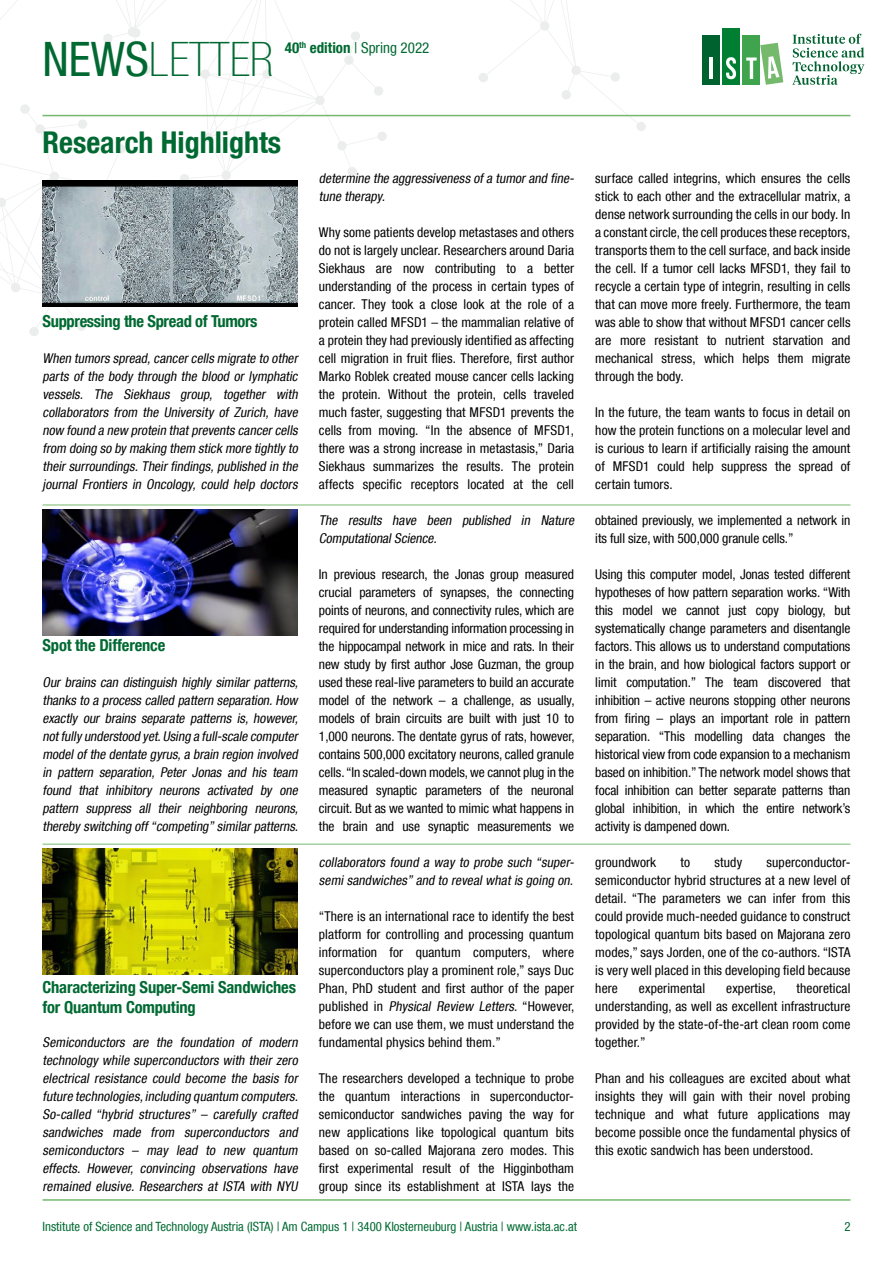
<style>
.page{position:relative;width:893px;height:1263px;background:#fff}
.page>*{position:absolute;margin:0;border:0;box-sizing:border-box;transform-origin:0 0}
.t1{font:100 condensed 47.4px "Helvetica Neue LT Com";color:#006932}
.t2{font:700 condensed 30px "Helvetica Neue LT Com";color:#006932}
.t3{font:700 condensed 16.5px/19.8px "Helvetica Neue LT Com";letter-spacing:-.01em;color:#006932}
.t4{font:condensed 15px "Helvetica Neue LT Com";color:#006932}
.t5{font:condensed 13.5px/18px "Helvetica Neue LT Com";letter-spacing:.01em;color:#000;text-align:justify}
.t6{font:italic condensed 13.5px/18px "Helvetica Neue LT Com";color:#000;text-align:justify}
.t7{font:condensed 12.75px "Helvetica Neue LT Com";color:#006932}
.s1{font-weight:400}
.s2{font-weight:700}
.s3{font-style:italic}
</style>
<div class="page">
<svg style="left:0;top:218px;width:86px;height:118px"></svg>
<svg style="left:0;top:0;width:835px;height:218px"></svg>
<hr style="left:43px;top:115px;width:807px;height:1px;background:#75b96c">
<hr style="left:43px;top:1199px;width:807px;height:2px;background:#75b96c">
<div style="left:702px;top:35px;width:17px;height:50px;background:#00622f"></div>
<hr style="left:709px;top:57px;width:3px;height:22px;background:#fff">
<div style="left:722px;top:28px;width:18px;height:57px;background:#007f33"></div>
<svg style="left:726px;top:57px;width:10px;height:22px"></svg>
<div style="left:743px;top:35px;width:17px;height:50px;background:#40a34d"></div>
<svg style="left:746px;top:43px;width:37px;height:42px"></svg>
<svg style="left:792px;top:34px;width:72px;height:51px"></svg>
<img style="left:43px;top:510px;width:255px;height:126px">
<hr style="left:43px;top:505px;width:807px;height:1px;background:#75b96c">
<hr style="left:43px;top:844px;width:807px;height:1px;background:#75b96c">
<img style="left:43px;top:181px;width:255px;height:126px">
<img style="left:43px;top:849px;width:255px;height:126px">
<h1 class="t1" style="left:43px;top:33px;width:233px"><span class="s1">NEWS</span>LETTER</h1>
<p class="t4" style="left:285px;top:39px;width:146px"><span class="s2">40</span><sup>th</sup> <span class="s2">edition</span> | Spring 2022</p>
<h2 class="t2" style="left:43px;top:125px;width:240px">Research Highlights</h2>
<p class="t3" style="left:43px;top:311px;width:217px">Suppressing the Spread of Tumors</p>
<p class="t6" style="left:43px;top:349px;width:259px">When tumors spread,cancercells migrate to other parts of the body through the blood or lymphatic vessels. The Siekhaus group, together with collaborators from the University of Zurich, have now found a new protein thatprevents cancercells from doing so by making them stick more tightly to theirsurroundings.Theirfindings,published in the journal Frontiers in Oncology, could help doctors</p>
<p class="t3" style="left:43px;top:635px;width:124px">Spot the Difference</p>
<p class="t6" style="left:43px;top:673px;width:260px">Our brains can distinguish highly similar patterns, thanks to a process called pattern separation.How exactly our brains separate patterns is, however, notfully understood yet.Using a full-scale computer modelofthe dentate gyrus,a brain region involved in pattern separation, Peter Jonas and his team found that inhibitory neurons activated by one pattern suppress all their neighboring neurons, thereby switching off“competing”similarpatterns.</p>
<p class="t3" style="left:43px;top:977px;width:255px">Characterizing Super-Semi Sandwiches for Quantum Computing</p>
<p class="t6" style="left:43px;top:1033px;width:260px">Semiconductors are the foundation of modern technology while superconductors with their zero electrical resistance could become the basis for future technologies,including quantum computers.<br>So-called “hybrid structures” – carefully crafted sandwiches made from superconductors and semiconductors – may lead to new quantum effects. However, convincing observations have remained elusive. Researchers at ISTA with NYU</p>
<p class="t6" style="left:319px;top:169px;width:259px">determine the aggressiveness ofa tumorand fine&shy;tune therapy.</p>
<p class="t5" style="left:319px;top:223px;width:257px">Why some patients develop metastases and others do not is largely unclear. Researchers around Daria Siekhaus are now contributing to a better understanding of the process in certain types of cancer. They took a close look at the role of a protein called MFSD1 – the mammalian relative of a protein they had previously identified as affecting cell migration in fruit flies. Therefore, first author Marko Roblek created mouse cancer cells lacking the protein. Without the protein, cells traveled much faster, suggesting that MFSD1 prevents the cells from moving. “In the absence of MFSD1, there was a strong increase in metastasis,” Daria Siekhaus summarizes the results. The protein affects specific receptors located at the cell</p>
<p class="t6" style="left:319px;top:511px;width:259px">The results have been published in Nature<br>ComputationalScience.</p>
<p class="t5" style="left:319px;top:565px;width:257px">In previous research, the Jonas group measured crucial parameters of synapses, the connecting points of neurons, and connectivity rules, which are required for understanding information processing in the hippocampal network in mice and rats. In their new study by first author Jose Guzman, the group used these real-live parameters to build an accurate model of the network – a challenge, as usually, models of brain circuits are built with just 10 to 1,000 neurons. The dentate gyrus of rats, however, contains 500,000 excitatory neurons, called granule cells. “In scaled-down models, we cannot plug in the measured synaptic parameters of the neuronal circuit. But as we wanted to mimic what happens in the brain and use synaptic measurements we</p>
<p class="t6" style="left:319px;top:853px;width:259px">collaborators found a way to probe such “super&shy;semisandwiches”and to revealwhatis going on.</p>
<p class="t5" style="left:319px;top:907px;width:257px">“There is an international race to identify the best platform for controlling and processing quantum information for quantum computers, where superconductors play a prominent role,” says Duc Phan, PhD student and first author of the paper p u b l i s h e d i n <span class="s3">Physical Review Letters</span>. “ H o w e v e r, before we can use them, we must understand the fundamental physics behind them.”</p>
<p class="t5" style="left:319px;top:1069px;width:257px">The researchers developed a technique to probe the quantum interactions in superconductor&shy;semiconductor sandwiches paving the way for new applications like topological quantum bits based on so-called Majorana zero modes. This first experimental result of the Higginbotham group since its establishment at ISTA lays the</p>
<p class="t7" style="left:43px;top:1219px;width:536px">Institute of Science and Technology Austria (ISTA) | Am Campus 1 | 3400 Klosterneuburg | Austria | www.ista.ac.at</p>
<p class="t5" style="left:595px;top:169px;width:257px">surface called integrins, which ensures the cells stick to each other and the extracellular matrix, a dense network surrounding the cells in our body. In a constant circle, the cell produces these receptors, transports them to the cell surface, and back inside the cell. If a tumor cell lacks MFSD1, they fail to recycle a certain type of integrin, resulting in cells that can move more freely. Furthermore, the team was able to show that without MFSD1 cancer cells are more resistant to nutrient starvation and mechanical stress, which helps them migrate through the body.</p>
<p class="t5" style="left:595px;top:403px;width:257px">In the future, the team wants to focus in detail on how the protein functions on a molecular level and is curious to learn if artificially raising the amount of MFSD1 could help suppress the spread of certain tumors.</p>
<p class="t5" style="left:595px;top:511px;width:257px">obtained previously, we implemented a network in its full size, with 500,000 granule cells.”</p>
<p class="t5" style="left:595px;top:565px;width:257px">Using this computer model, Jonas tested different hypotheses of how pattern separation works. “With this model we cannot just copy biology, but systematically change parameters and disentangle factors. This allows us to understand computations in the brain, and how biological factors support or limit computation.” The team discovered that inhibition – active neurons stopping other neurons from firing – plays an important role in pattern separation. “This modelling data changes the historical view from code expansion to a mechanism based on inhibition.” The network model shows that focal inhibition can better separate patterns than global inhibition, in which the entire network’s activity is dampened down.</p>
<p class="t5" style="left:595px;top:853px;width:257px;text-indent:171px">superconductor&shy;semiconductor hybrid structures at a new level of detail. “The parameters we can infer from this could provide much-needed guidance to construct topological quantum bits based on Majorana zero modes,” says Jorden, one of the co-authors. “ISTA is very well placed in this developing field because here</p>
<p class="t5" style="left:595px;top:853px;width:62px">groundwork</p>
<p class="t5" style="left:681px;top:853px;width:11px">to</p>
<p class="t5" style="left:715px;top:853px;width:29px">study</p>
<p class="t5" style="left:595px;top:979px;width:257px;text-indent:201px">theoretical understanding, as well as excellent infrastructure provided by the state-of-the-art clean room come together.”</p>
<p class="t5" style="left:595px;top:1069px;width:257px">Phan and his colleagues are excited about what insights they will gain with their novel probing technique and what future applications may become possible once the fundamental physics of this exotic sandwich has been understood.</p>
<p class="t5" style="left:639px;top:979px;width:68px">experimental</p>
<p class="t5" style="left:726px;top:979px;width:51px">expertise,</p>
<p class="t7" style="left:844px;top:1219px;width:8px">2</p>
</div>
